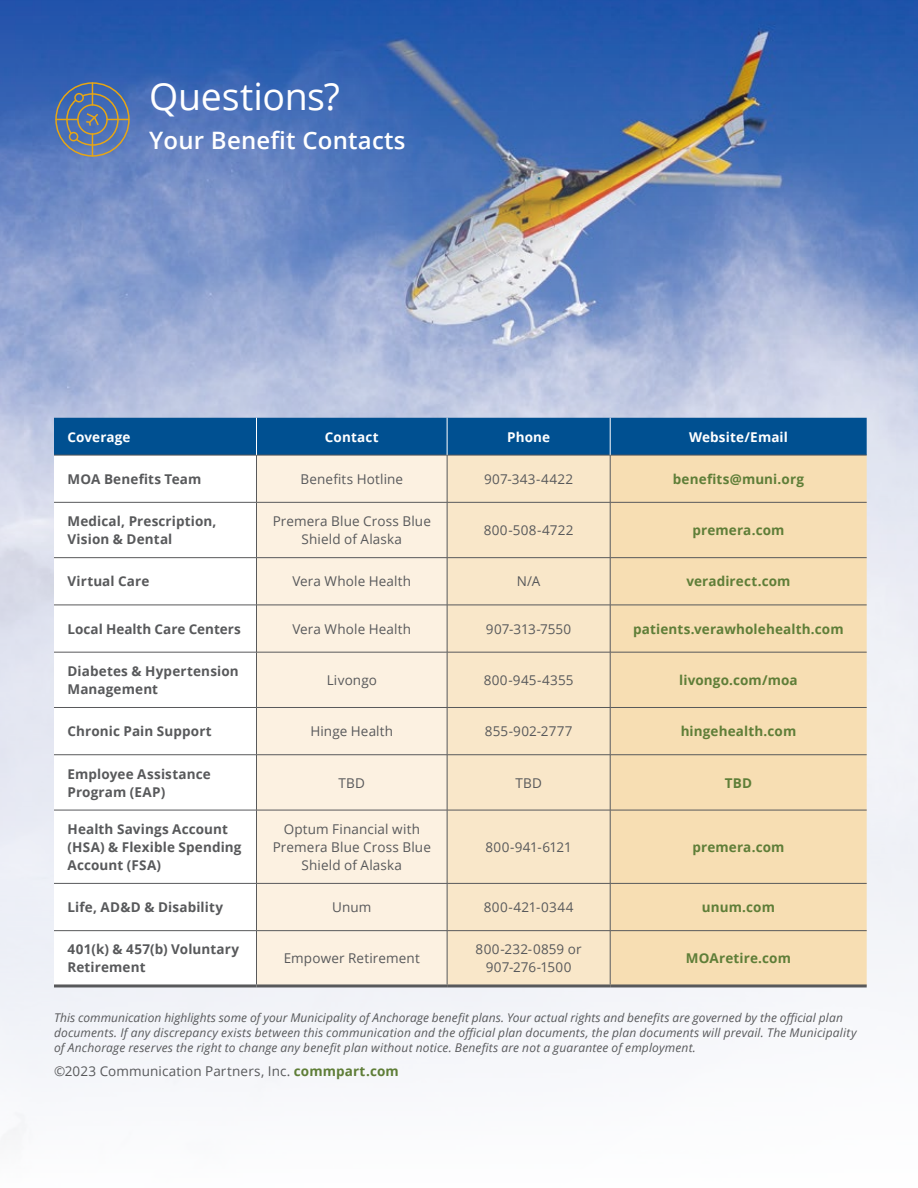
<style>
.page{position:relative;width:918px;height:1188px;background:#fff}
.page>*{position:absolute;margin:0;border:0;box-sizing:border-box;transform-origin:0 0}
.t1{font:37.5px "Open Sans";letter-spacing:-.005em;color:#fff}
.t2{font:600 24px "Open Sans";letter-spacing:.01em;color:#fff}
.t3{font:13.5px/18px "Open Sans";letter-spacing:.01em;color:#58595b;text-align:center}
.t4{font:700 13.5px/18px "Open Sans";letter-spacing:.01em;color:#58595b}
.t5{font:700 13.5px "Open Sans";letter-spacing:.01em;color:#5f7e38}
.t6{font:700 13.5px "Open Sans";letter-spacing:.01em;color:#fff}
.t7{font:13.5px "Open Sans";letter-spacing:-.01em;color:#58595b}
.t8{font:italic 12px/15px "Open Sans";letter-spacing:.015em;color:#58595b}
.s1{font-weight:700;color:#5f7e38}
</style>
<div class="page">
<img style="left:0;top:0;width:918px;height:1140px">
<div style="left:54px;top:418px;width:813px;height:37px;background:#005091"></div>
<svg style="left:54px;top:456px;width:202px;height:528px"></svg>
<div style="left:257px;top:456px;width:190px;height:528px;background:#fcf1e1"></div>
<div style="left:448px;top:456px;width:162px;height:528px;background:#f9e7c9"></div>
<div style="left:611px;top:456px;width:256px;height:528px;background:#f7deb3"></div>
<hr style="left:54px;top:455px;width:202px;height:1px;background:#58595b">
<hr style="left:256px;top:455px;width:191px;height:1px;background:#58595b">
<hr style="left:256px;top:455px;width:1px;height:47px;background:#58595b">
<hr style="left:447px;top:455px;width:163px;height:1px;background:#58595b">
<hr style="left:447px;top:455px;width:1px;height:47px;background:#58595b">
<hr style="left:610px;top:455px;width:257px;height:1px;background:#58595b">
<hr style="left:610px;top:455px;width:1px;height:47px;background:#58595b">
<hr style="left:54px;top:502px;width:202px;height:1px;background:#58595b">
<hr style="left:256px;top:502px;width:191px;height:1px;background:#58595b">
<hr style="left:256px;top:503px;width:1px;height:54px;background:#58595b">
<hr style="left:447px;top:502px;width:163px;height:1px;background:#58595b">
<hr style="left:447px;top:503px;width:1px;height:54px;background:#58595b">
<hr style="left:610px;top:502px;width:257px;height:1px;background:#58595b">
<hr style="left:610px;top:503px;width:1px;height:54px;background:#58595b">
<hr style="left:54px;top:557px;width:202px;height:1px;background:#58595b">
<hr style="left:256px;top:557px;width:191px;height:1px;background:#58595b">
<hr style="left:256px;top:558px;width:1px;height:47px;background:#58595b">
<hr style="left:447px;top:557px;width:163px;height:1px;background:#58595b">
<hr style="left:447px;top:558px;width:1px;height:47px;background:#58595b">
<hr style="left:610px;top:557px;width:257px;height:1px;background:#58595b">
<hr style="left:610px;top:558px;width:1px;height:47px;background:#58595b">
<hr style="left:54px;top:605px;width:202px;height:1px;background:#58595b">
<hr style="left:256px;top:605px;width:191px;height:1px;background:#58595b">
<hr style="left:256px;top:605px;width:1px;height:47px;background:#58595b">
<hr style="left:447px;top:605px;width:163px;height:1px;background:#58595b">
<hr style="left:447px;top:605px;width:1px;height:47px;background:#58595b">
<hr style="left:610px;top:605px;width:257px;height:1px;background:#58595b">
<hr style="left:610px;top:605px;width:1px;height:47px;background:#58595b">
<hr style="left:54px;top:652px;width:202px;height:1px;background:#58595b">
<hr style="left:256px;top:652px;width:191px;height:1px;background:#58595b">
<hr style="left:256px;top:652px;width:1px;height:55px;background:#58595b">
<hr style="left:447px;top:652px;width:163px;height:1px;background:#58595b">
<hr style="left:447px;top:652px;width:1px;height:55px;background:#58595b">
<hr style="left:610px;top:652px;width:257px;height:1px;background:#58595b">
<hr style="left:610px;top:652px;width:1px;height:55px;background:#58595b">
<hr style="left:54px;top:707px;width:202px;height:1px;background:#58595b">
<hr style="left:256px;top:707px;width:191px;height:1px;background:#58595b">
<hr style="left:256px;top:708px;width:1px;height:47px;background:#58595b">
<hr style="left:447px;top:707px;width:163px;height:1px;background:#58595b">
<hr style="left:447px;top:708px;width:1px;height:47px;background:#58595b">
<hr style="left:610px;top:707px;width:257px;height:1px;background:#58595b">
<hr style="left:610px;top:708px;width:1px;height:47px;background:#58595b">
<hr style="left:54px;top:754px;width:202px;height:1px;background:#58595b">
<hr style="left:256px;top:754px;width:191px;height:1px;background:#58595b">
<hr style="left:256px;top:755px;width:1px;height:55px;background:#58595b">
<hr style="left:447px;top:754px;width:163px;height:1px;background:#58595b">
<hr style="left:447px;top:755px;width:1px;height:55px;background:#58595b">
<hr style="left:610px;top:754px;width:257px;height:1px;background:#58595b">
<hr style="left:610px;top:755px;width:1px;height:55px;background:#58595b">
<hr style="left:54px;top:810px;width:202px;height:1px;background:#58595b">
<hr style="left:256px;top:810px;width:191px;height:1px;background:#58595b">
<hr style="left:256px;top:810px;width:1px;height:73px;background:#58595b">
<hr style="left:447px;top:810px;width:163px;height:1px;background:#58595b">
<hr style="left:447px;top:810px;width:1px;height:73px;background:#58595b">
<hr style="left:610px;top:810px;width:257px;height:1px;background:#58595b">
<hr style="left:610px;top:810px;width:1px;height:73px;background:#58595b">
<hr style="left:54px;top:883px;width:202px;height:1px;background:#58595b">
<hr style="left:256px;top:883px;width:191px;height:1px;background:#58595b">
<hr style="left:256px;top:884px;width:1px;height:46px;background:#58595b">
<hr style="left:447px;top:883px;width:163px;height:1px;background:#58595b">
<hr style="left:447px;top:884px;width:1px;height:46px;background:#58595b">
<hr style="left:610px;top:883px;width:257px;height:1px;background:#58595b">
<hr style="left:610px;top:884px;width:1px;height:46px;background:#58595b">
<hr style="left:54px;top:930px;width:202px;height:1px;background:#58595b">
<hr style="left:256px;top:930px;width:191px;height:1px;background:#58595b">
<hr style="left:256px;top:931px;width:1px;height:53px;background:#58595b">
<hr style="left:447px;top:930px;width:163px;height:1px;background:#58595b">
<hr style="left:447px;top:931px;width:1px;height:53px;background:#58595b">
<hr style="left:610px;top:930px;width:257px;height:1px;background:#58595b">
<hr style="left:610px;top:931px;width:1px;height:53px;background:#58595b">
<hr style="left:54px;top:984px;width:202px;height:3px;background:#58595b">
<hr style="left:256px;top:984px;width:191px;height:3px;background:#58595b">
<hr style="left:447px;top:984px;width:163px;height:3px;background:#58595b">
<hr style="left:610px;top:984px;width:257px;height:3px;background:#58595b">
<hr style="left:256px;top:418px;width:1px;height:37px;background:#fff">
<hr style="left:447px;top:418px;width:1px;height:37px;background:#fff">
<hr style="left:610px;top:418px;width:1px;height:37px;background:#fff">
<svg style="left:55px;top:82px;width:75px;height:75px;background:#61779c"></svg>
<h1 class="t1" style="left:149px;top:70px;width:192px">Questions?</h1>
<h2 class="t2" style="left:149px;top:124px;width:258px">Your Benefit Contacts</h2>
<p class="t6" style="left:68px;top:427px;width:65px">Coverage</p>
<p class="t6" style="left:325px;top:427px;width:55px">Contact</p>
<p class="t6" style="left:507px;top:427px;width:45px">Phone</p>
<p class="t6" style="left:689px;top:427px;width:100px">Website/Email</p>
<p class="t4" style="left:68px;top:470px;width:135px">MOA Benefits Team</p>
<p class="t3" style="left:300px;top:470px;width:104px">Benefits Hotline</p>
<p class="t3" style="left:484px;top:470px;width:91px">907-343-4422</p>
<p class="t5" style="left:673px;top:469px;width:133px">benefits@muni.org</p>
<p class="t4" style="left:68px;top:512px;width:151px">Medical, Prescription,<br>Vision &amp; Dental</p>
<p class="t3" style="left:273px;top:512px;width:160px">Premera Blue Cross Blue<br>Shield of Alaska</p>
<p class="t3" style="left:484px;top:521px;width:91px">800-508-4722</p>
<p class="t5" style="left:692px;top:521px;width:94px">premera.com</p>
<p class="t4" style="left:68px;top:572px;width:83px">Virtual Care</p>
<p class="t3" style="left:292px;top:572px;width:120px">Vera Whole Health</p>
<p class="t3" style="left:517px;top:572px;width:25px">N/A</p>
<p class="t5" style="left:686px;top:572px;width:106px">veradirect.com</p>
<p class="t4" style="left:68px;top:619px;width:175px">Local Health Care Centers</p>
<p class="t3" style="left:292px;top:619px;width:120px">Vera Whole Health</p>
<p class="t3" style="left:486px;top:619px;width:87px">907-313-7550</p>
<p class="t5" style="left:633px;top:619px;width:212px">patients.verawholehealth.com</p>
<p class="t4" style="left:68px;top:662px;width:173px">Diabetes &amp; Hypertension<br>Management</p>
<p class="t3" style="left:327px;top:671px;width:52px">Livongo</p>
<p class="t3" style="left:484px;top:671px;width:91px">800-945-4355</p>
<p class="t5" style="left:679px;top:671px;width:120px">livongo.com/moa</p>
<p class="t4" style="left:68px;top:722px;width:146px">Chronic Pain Support</p>
<p class="t3" style="left:310px;top:722px;width:84px">Hinge Health</p>
<p class="t3" style="left:485px;top:722px;width:89px">855-902-2777</p>
<p class="t5" style="left:681px;top:722px;width:117px">hingehealth.com</p>
<p class="t4" style="left:68px;top:764px;width:145px">Employee Assistance<br>Program (EAP)</p>
<p class="t3" style="left:339px;top:773px;width:28px">TBD</p>
<p class="t3" style="left:515px;top:773px;width:28px">TBD</p>
<p class="t5" style="left:725px;top:773px;width:29px">TBD</p>
<p class="t4" style="left:68px;top:820px;width:176px">Health Savings Account (HSA) &amp; Flexible Spending<br>Account (FSA)</p>
<p class="t3" style="left:273px;top:820px;width:160px">Optum Financial with<br>Premera Blue Cross Blue<br>Shield of Alaska</p>
<p class="t7" style="left:485px;top:838px;width:88px">800-941-6121</p>
<p class="t5" style="left:692px;top:837px;width:94px">premera.com</p>
<p class="t4" style="left:68px;top:898px;width:157px">Life, AD&amp;D &amp; Disability</p>
<p class="t3" style="left:332px;top:898px;width:41px">Unum</p>
<p class="t3" style="left:484px;top:898px;width:91px">800-421-0344</p>
<p class="t5" style="left:702px;top:898px;width:75px">unum.com</p>
<p class="t4" style="left:68px;top:940px;width:173px">401(k) &amp; 457(b) Voluntary<br>Retirement</p>
<p class="t3" style="left:284px;top:949px;width:138px">Empower Retirement</p>
<p class="t3" style="left:476px;top:940px;width:107px">800-232-0859 or<br>907-276-1500</p>
<p class="t5" style="left:686px;top:949px;width:107px">MOAretire.com</p>
<p class="t8" style="left:54px;top:1010px;width:804px">This communication highlights some of your Municipality of Anchorage benefit plans. Your actual rights and benefits are governed by the official plan documents. If any discrepancy exists between this communication and the official plan documents, the plan documents will prevail. The Municipality of Anchorage reserves the right to change any benefit plan without notice. Benefits are not a guarantee of employment.</p>
<p class="t3" style="left:54px;top:1062px;width:346px">©2023 Communication Partners, Inc. <span class="s1">commpart.com</span></p>
</div>
